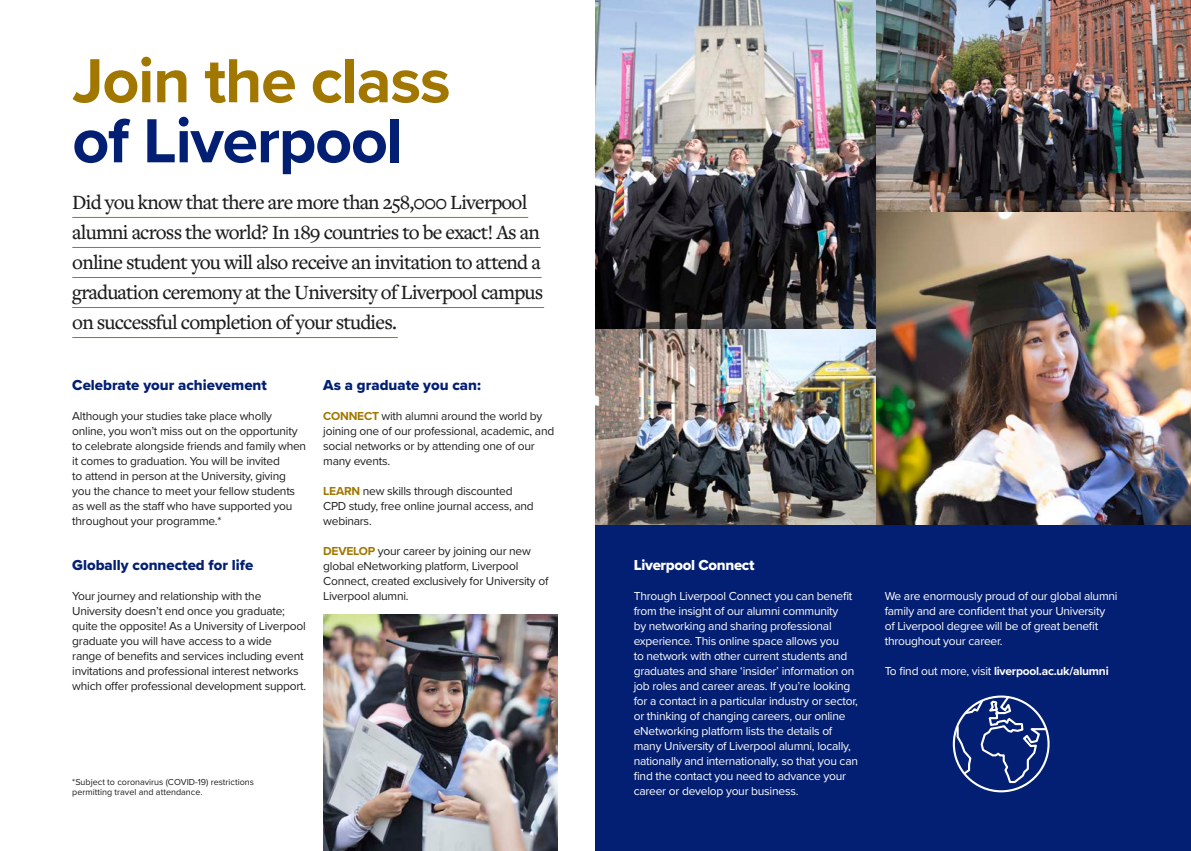
<style>
.page{position:relative;width:1191px;height:851px;background:#fff}
.page>*{position:absolute;margin:0;border:0;box-sizing:border-box;transform-origin:0 0}
.P_H1{font:700 64.5px "Proxima Nova";letter-spacing:-.02em;color:#a17700}
.P_H1-2{font:700 64.5px "Proxima Nova";letter-spacing:-.02em;color:#031f73}
.p_h6_gold{font:500 21px "Freight Text Pro";letter-spacing:-.04em;color:#1e1e1e}
.P_H4{font:15px "Proxima Nova Extrabld";color:#031f73}
.P_H4-2{font:15px "Proxima Nova Extrabld";letter-spacing:-.02em;color:#fff}
.P_Body{font:12px/15px "Proxima Nova";letter-spacing:-.02em;color:#1e1e1e}
.P_Body-2{font:12px/15px "Proxima Nova";letter-spacing:-.02em;color:#fff}
.P_Body-3{font:700 12px "Proxima Nova";letter-spacing:-.02em;color:#fff}
.P__Notes__Body{font:9px/10.5px "Proxima Nova";color:#1e1e1e}
.s1{font-weight:700;color:#a17700}
.s2{font-weight:400}
</style>
<div class="page">
<div style="left:595px;top:525px;width:596px;height:325px;background:#031f73"></div>
<img style="left:595px;top:0;width:596px;height:525px">
<img style="left:323px;top:615px;width:234px;height:235px">
<hr style="left:72px;top:217px;width:456px;height:1px;background:#a17700">
<hr style="left:72px;top:247px;width:469px;height:1px;background:#a17700">
<hr style="left:72px;top:277px;width:469px;height:1px;background:#a17700">
<hr style="left:72px;top:307px;width:472px;height:1px;background:#a17700">
<hr style="left:72px;top:337px;width:326px;height:1px;background:#a17700">
<svg style="left:955px;top:695px;width:92px;height:89px"></svg>
<h1 class="P_H1" style="left:72px;top:33px;width:380px">Join the class</h1>
<h1 class="P_H1-2" style="left:72px;top:93px;width:332px">of Liverpool</h1>
<h6 class="p_h6_gold" style="left:72px;top:189px;width:456px">Did you know that there are more than 258,000 Liverpool</h6>
<h6 class="p_h6_gold" style="left:72px;top:219px;width:469px">alumni across the world? In 189 countries to be exact! As an</h6>
<h6 class="p_h6_gold" style="left:72px;top:249px;width:470px">online student you will also receive an invitation to attend a</h6>
<h6 class="p_h6_gold" style="left:72px;top:279px;width:472px">graduation ceremony at the University of Liverpool campus</h6>
<h6 class="p_h6_gold" style="left:72px;top:309px;width:326px">on successful completion of your studies.</h6>
<h4 class="P_H4" style="left:72px;top:373px;width:196px">Celebrate your achievement</h4>
<p class="P_Body" style="left:72px;top:407px;width:235px">Although your studies take place wholly online, you won’t miss out on the opportunity to celebrate alongside friends and family when it comes to graduation. You will be invited<br>to attend in person at the University, giving you the chance to meet your fellow students as well as the staff who have supported you throughout your programme.*</p>
<h4 class="P_H4" style="left:72px;top:553px;width:183px">Globally connected for life</h4>
<p class="P_Body" style="left:72px;top:587px;width:235px">Your journey and relationship with the University doesn’t end once you graduate; quite the opposite! As a University of Liverpool graduate you will have access to a wide<br>range of benefits and services including event invitations and professional interest networks which offer professional development support.</p>
<h4 class="P_H4" style="left:323px;top:373px;width:159px">As a graduate you can:</h4>
<p class="P_Body" style="left:323px;top:407px;width:232px"><span class="s1">CONNECT</span> with alumni around the world by joining one of our professional, academic, and social networks or by attending one of our many events.</p>
<p class="P_Body" style="left:323px;top:482px;width:212px"><span class="s1">LEARN</span> new skills through discounted<br>CPD study, free online journal access, and webinars.</p>
<p class="P_Body" style="left:323px;top:542px;width:227px"><span class="s1">DEVELOP</span> your career by joining our new global eNetworking platform, Liverpool Connect, created exclusively for University of Liverpool alumni.</p>
<p class="P__Notes__Body" style="left:72px;top:775px;width:183px">*Subject to coronavirus (COVID-19) restrictions permitting travel and attendance.</p>
<h4 class="P_H4-2" style="left:634px;top:553px;width:122px">Liverpool Connect</h4>
<p class="P_Body-2" style="left:634px;top:588px;width:226px">Through Liverpool Connect you can benefit from the insight of our alumni community<br>by networking and sharing professional experience. This online space allows you<br>to network with other current students and graduates and share ‘insider’ information on job roles and career areas. If you’re looking for a contact in a particular industry or sector, or thinking of changing careers, our online eNetworking platform lists the details of many University of Liverpool alumni, locally, nationally and internationally, so that you can find the contact you need to advance your career or develop your business.</p>
<p class="P_Body-2" style="left:884px;top:588px;width:234px">We are enormously proud of our global alumni family and are confident that your University of Liverpool degree will be of great benefit throughout your career.</p>
<p class="P_Body-3" style="left:884px;top:662px;width:225px"><span class="s2">To find out more, visit</span> liverpool.ac.uk/alumni</p>
</div>
